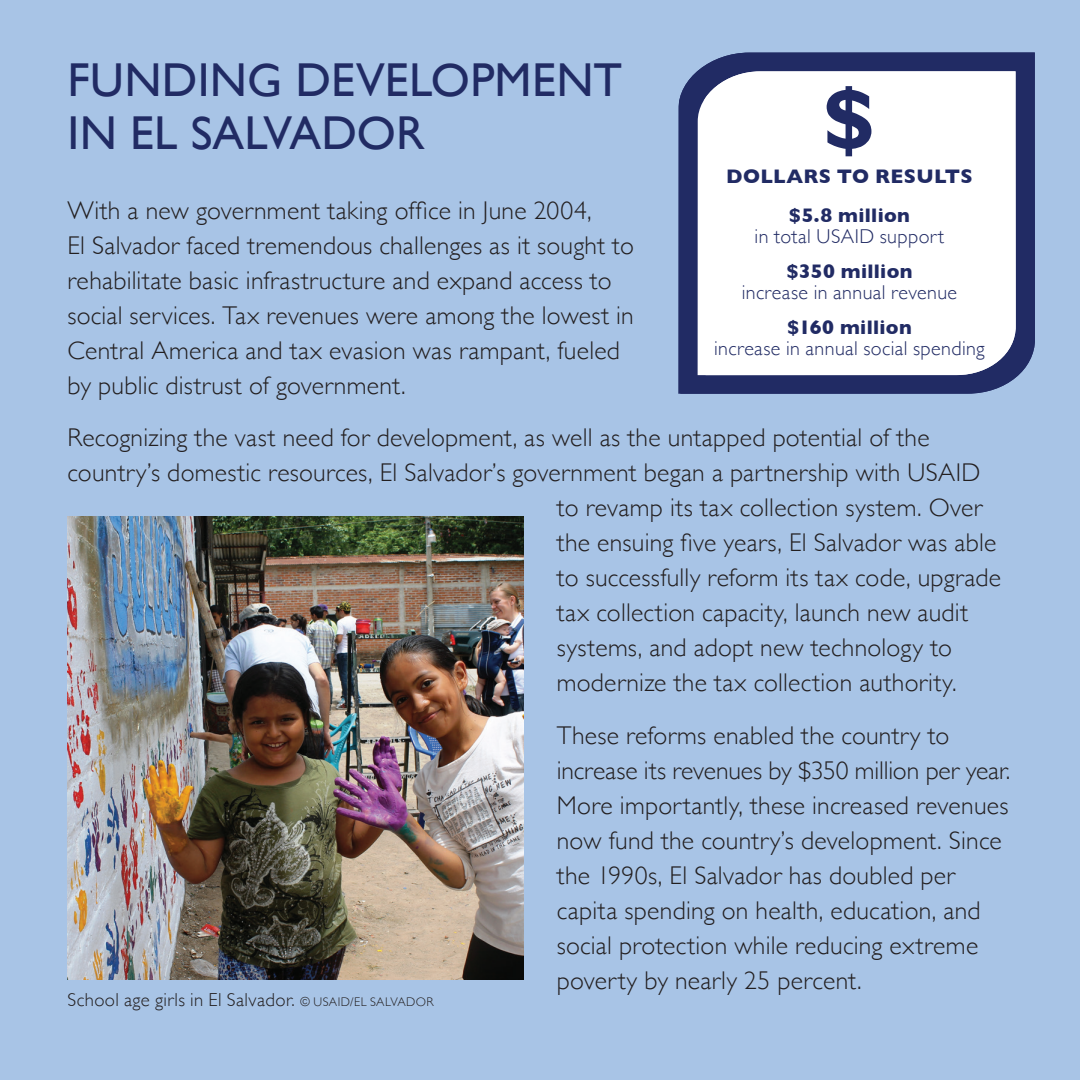
<style>
.page{position:relative;width:1080px;height:1080px;background:#a8c4e6}
.page>*{position:absolute;margin:0;border:0;box-sizing:border-box;transform-origin:0 0}
.t1{font:700 87.5px "Gill Sans";color:#212b64}
.Header_A{font:47.5px/52.5px "Gill Sans";letter-spacing:.005em;color:#212b64}
.Text{font:300 25.5px/35px "Gill Sans";letter-spacing:.01em;color:#231f20}
.Text-2{font:300 20px "Gill Sans";letter-spacing:.02em;color:#212b64}
.Text-3{font:700 20px "Gill Sans";letter-spacing:.015em;color:#212b64}
.Header_B{font:700 20px "Gill Sans";letter-spacing:.015em;color:#212b64}
.Photo_caption{font:300 18.75px "Gill Sans";letter-spacing:.02em;color:#231f20}
.s1{font-size:12.5px}
</style>
<div class="page">
<img style="left:68px;top:516px;width:455px;height:464px">
<svg style="left:678px;top:52px;width:357px;height:342px;background:#394377"></svg>
<div style="left:704px;top:71px;width:312px;height:304px;background:#fff"></div>
<p class="Header_A" style="left:68px;top:53px;width:556px">FUNDING DEVELOPMENT<br>IN EL SALVADOR</p>
<p class="t1" style="left:822px;top:49px;width:56px">$</p>
<p class="Header_B" style="left:726px;top:160px;width:248px">DOLLARS TO RESULTS</p>
<p class="Text-3" style="left:789px;top:199px;width:123px">$5.8 million</p>
<p class="Text-2" style="left:755px;top:221px;width:191px">in total USAID support</p>
<p class="Text-3" style="left:786px;top:255px;width:128px">$350 million</p>
<p class="Text-2" style="left:742px;top:277px;width:217px">increase in annual revenue</p>
<p class="Text-3" style="left:787px;top:311px;width:126px">$160 million</p>
<p class="Text-2" style="left:714px;top:333px;width:272px">increase in annual social spending</p>
<p class="Text" style="left:68px;top:192px;width:568px">With a new government taking office in June 2004,<br>El Salvador faced tremendous challenges as it sought to rehabilitate basic infrastructure and expand access to social services. Tax revenues were among the lowest in Central America and tax evasion was rampant, fueled by public distrust of government.</p>
<p class="Text" style="left:68px;top:419px;width:864px">Recognizing the vast need for development, as well as the untapped potential of the</p>
<p class="Text" style="left:68px;top:454px;width:915px">country’s domestic resources, El Salvador’s government began a partnership with USAID</p>
<p class="Text" style="left:557px;top:489px;width:427px">to revamp its tax collection system. Over</p>
<p class="Text" style="left:557px;top:524px;width:441px">the ensuing five years, El Salvador was able</p>
<p class="Text" style="left:557px;top:559px;width:446px">to successfully reform its tax code, upgrade</p>
<p class="Text" style="left:557px;top:594px;width:413px">tax collection capacity, launch new audit</p>
<p class="Text" style="left:557px;top:629px;width:397px">systems, and adopt new technology to</p>
<p class="Text" style="left:557px;top:664px;width:401px">modernize the tax collection authority.</p>
<p class="Text" style="left:557px;top:717px;width:455px">These reforms enabled the country to increase its revenues by $350 million per year.<br>More importantly, these increased revenues now fund the country’s development. Since the 1990s, El Salvador has doubled per capita spending on health, education, and social protection while reducing extreme poverty by nearly 25 percent.</p>
<p class="Photo_caption" style="left:68px;top:985px;width:368px">School age girls in El Salvador. <span class="s1">© USAID/EL SALVADOR</span></p>
</div>
